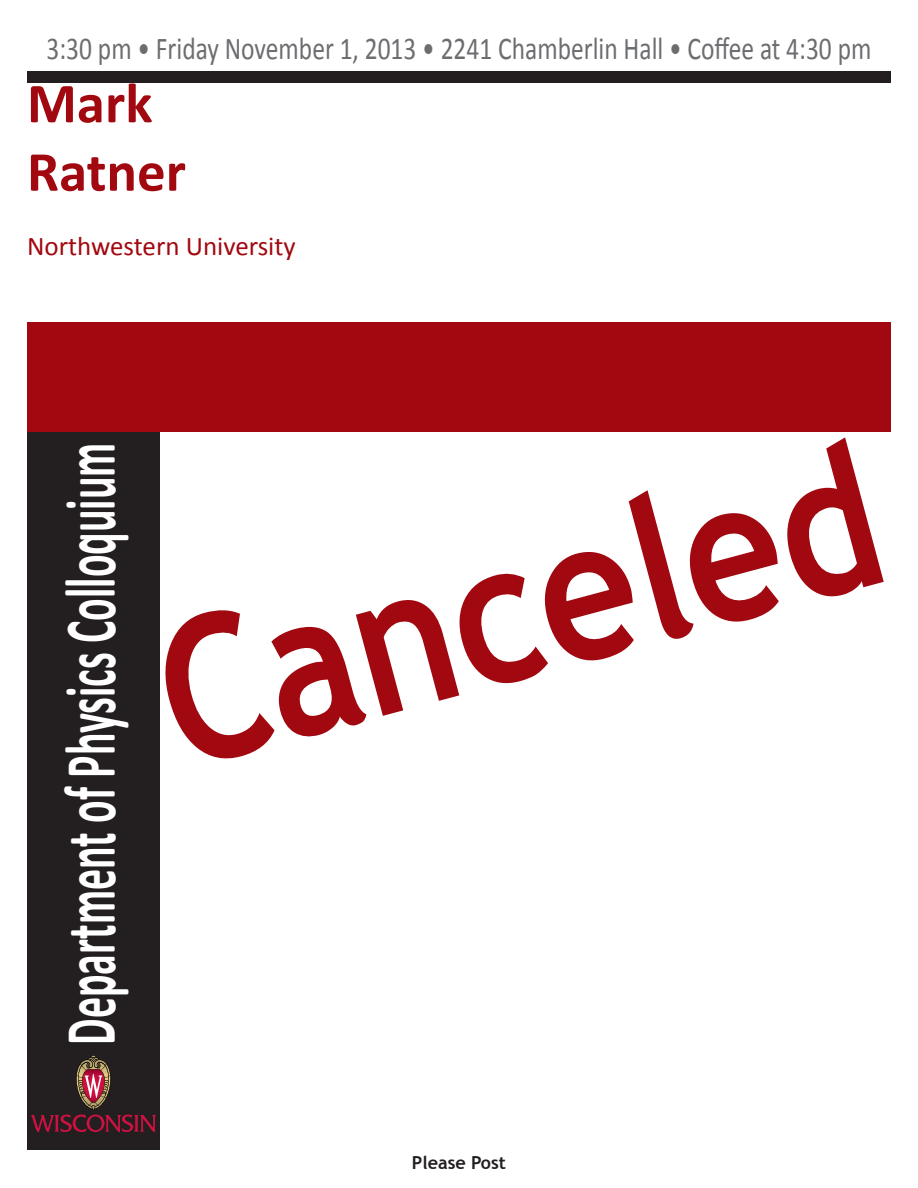
<style>
.page{position:relative;width:918px;height:1188px;background:#fff}
.page>*{position:absolute;margin:0;border:0;box-sizing:border-box;transform-origin:0 0}
.Title__H2{font:700 200.1px "Trebuchet MS";color:#a1080f;scale:.86 1}
.t1{font:700 73.5px "Calibri";color:#fff;scale:.57 1}
.colloquium{font:700 57px "Calibri";color:#a1080f}
.colloquium-2{font:31.8px "Calibri";color:#6c6d70;scale:.8 1}
.colloquium-3{font:27px "Calibri";color:#a1080f}
.t2{font:700 18px "Trebuchet MS";color:#231f20}
</style>
<div class="page">
<div style="left:27px;top:360px;width:133px;height:790px;background:#231f20"></div>
<div style="left:27px;top:322px;width:864px;height:110px;background:#a1080f"></div>
<svg style="left:31px;top:1055px;width:125px;height:78px"></svg>
<div style="left:27px;top:71px;width:864px;height:11px;background:#231f20"></div>
<p class="colloquium-2" style="left:47px;top:28px;width:1033px">3:30 pm • Friday November 1, 2013 • 2241 Chamberlin Hall • Coffee at 4:30 pm</p>
<p class="colloquium" style="left:27px;top:67px;width:127px">Mark</p>
<p class="colloquium" style="left:27px;top:135px;width:160px">Ratner</p>
<p class="colloquium-3" style="left:27px;top:229px;width:270px">Northwestern University</p>
<h2 class="t1" style="left:43px;top:1045px;width:1058px;rotate:-90deg">Department of Physics Colloquium</h2>
<p class="Title__H2" style="left:130px;top:581px;width:859px;rotate:-15deg">Canceled</p>
<p class="t2" style="left:412px;top:1151px;width:96px">Please Post</p>
</div>
